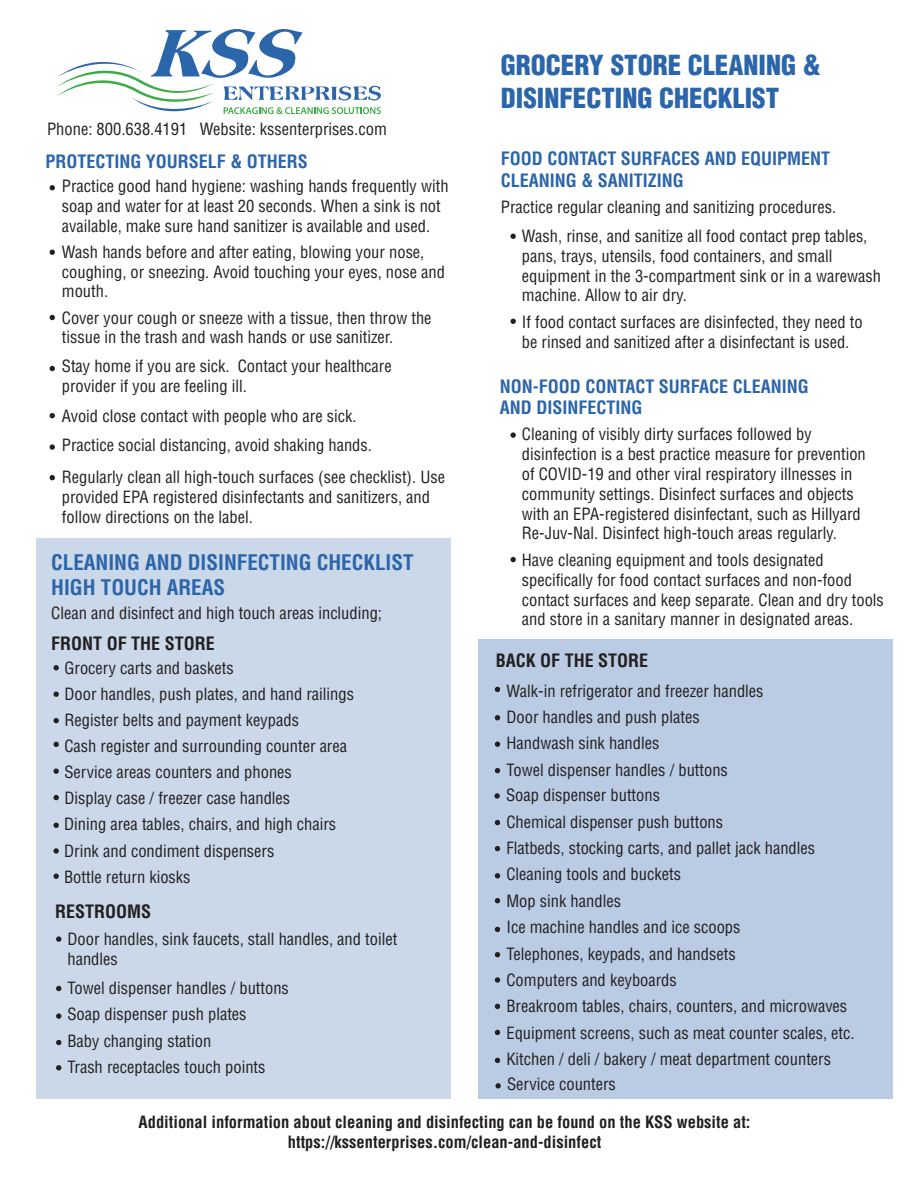
<style>
.page{position:relative;width:918px;height:1188px;background:#fff}
.page>*{position:absolute;margin:0;border:0;box-sizing:border-box;transform-origin:0 0}
.t1{font:900 condensed 27px/32.4px "Helvetica";color:#2b65aa}
.t2{font:700 condensed 21px/25.2px "Helvetica";color:#2b65aa}
.t3{font:700 condensed 18px/21.6px "Helvetica";color:#2b65aa}
.t4{font:700 condensed 18px "Helvetica";color:#231f20}
.t5{font:condensed 16.5px/19.8px "Helvetica";color:#231f20}
.t6{font:700 condensed 16.5px/19.8px "Helvetica";color:#231f20;text-align:center}
</style>
<div class="page">
<svg style="left:57px;top:29px;width:324px;height:85px"></svg>
<div style="left:36px;top:538px;width:415px;height:561px;background:#cad8ea"></div>
<svg style="left:50px;top:185px;width:5px;height:5px"></svg>
<svg style="left:50px;top:250px;width:5px;height:5px"></svg>
<svg style="left:50px;top:315px;width:5px;height:5px"></svg>
<svg style="left:50px;top:366px;width:5px;height:5px"></svg>
<svg style="left:50px;top:413px;width:5px;height:5px"></svg>
<svg style="left:50px;top:444px;width:5px;height:6px"></svg>
<svg style="left:50px;top:475px;width:5px;height:5px"></svg>
<div style="left:479px;top:639px;width:414px;height:460px;background:#b9cce3"></div>
<svg style="left:53px;top:665px;width:6px;height:5px"></svg>
<svg style="left:53px;top:692px;width:6px;height:5px"></svg>
<svg style="left:53px;top:718px;width:6px;height:5px"></svg>
<svg style="left:53px;top:742px;width:6px;height:5px"></svg>
<svg style="left:53px;top:768px;width:6px;height:6px"></svg>
<svg style="left:53px;top:795px;width:6px;height:5px"></svg>
<svg style="left:56px;top:936px;width:5px;height:6px"></svg>
<svg style="left:56px;top:986px;width:5px;height:5px"></svg>
<svg style="left:56px;top:1013px;width:5px;height:6px"></svg>
<svg style="left:56px;top:1040px;width:5px;height:5px"></svg>
<svg style="left:56px;top:1065px;width:5px;height:5px"></svg>
<svg style="left:53px;top:823px;width:6px;height:5px"></svg>
<svg style="left:53px;top:848px;width:6px;height:6px"></svg>
<svg style="left:53px;top:874px;width:6px;height:5px"></svg>
<svg style="left:510px;top:432px;width:6px;height:6px"></svg>
<svg style="left:510px;top:557px;width:6px;height:5px"></svg>
<svg style="left:510px;top:319px;width:6px;height:5px"></svg>
<svg style="left:510px;top:234px;width:6px;height:5px"></svg>
<svg style="left:495px;top:687px;width:5px;height:5px"></svg>
<svg style="left:495px;top:715px;width:5px;height:5px"></svg>
<svg style="left:495px;top:742px;width:5px;height:5px"></svg>
<svg style="left:495px;top:768px;width:5px;height:5px"></svg>
<svg style="left:495px;top:820px;width:5px;height:5px"></svg>
<svg style="left:495px;top:846px;width:5px;height:5px"></svg>
<svg style="left:495px;top:873px;width:5px;height:5px"></svg>
<svg style="left:495px;top:898px;width:5px;height:5px"></svg>
<svg style="left:495px;top:927px;width:5px;height:5px"></svg>
<svg style="left:495px;top:952px;width:5px;height:5px"></svg>
<svg style="left:495px;top:977px;width:5px;height:6px"></svg>
<svg style="left:495px;top:1004px;width:5px;height:5px"></svg>
<svg style="left:495px;top:1030px;width:5px;height:5px"></svg>
<svg style="left:495px;top:1058px;width:5px;height:5px"></svg>
<svg style="left:495px;top:1083px;width:6px;height:6px"></svg>
<svg style="left:494px;top:793px;width:6px;height:6px"></svg>
<p class="t5" style="left:47px;top:119px;width:341px">Phone: 800.638.4191 Website: kssenterprises.com</p>
<h1 class="t1" style="left:501px;top:49px;width:321px">GROCERY STORE CLEANING &amp;<br>DISINFECTING CHECKLIST</h1>
<p class="t3" style="left:45px;top:150px;width:264px">PROTECTING YOURSELF &amp; OTHERS</p>
<p class="t3" style="left:501px;top:148px;width:331px">FOOD CONTACT SURFACES AND EQUIPMENT</p>
<p class="t5" style="left:62px;top:176px;width:388px">Practice good hand hygiene: washing hands frequently with</p>
<p class="t3" style="left:501px;top:169px;width:185px">CLEANING &amp; SANITIZING</p>
<p class="t5" style="left:62px;top:196px;width:380px">soap and water for at least 20 seconds. When a sink is not available, make sure hand sanitizer is available and used.</p>
<p class="t5" style="left:62px;top:242px;width:385px">Wash hands before and after eating, blowing your nose, coughing, or sneezing. Avoid touching your eyes, nose and mouth.</p>
<p class="t5" style="left:522px;top:193px;width:347px;line-height:28.7px;text-indent:-21px">Practice regular cleaning and sanitizing procedures.<br>Wash, rinse, and sanitize all food contact prep tables,</p>
<p class="t5" style="left:522px;top:246px;width:361px">pans, trays, utensils, food containers, and small equipment in the 3-compartment sink or in a warewash machine. Allow to air dry.</p>
<p class="t5" style="left:62px;top:308px;width:371px">Cover your cough or sneeze with a tissue, then throw the tissue in the trash and wash hands or use sanitizer.</p>
<p class="t5" style="left:62px;top:356px;width:331px">Stay home if you are sick. Contact your healthcare provider if you are feeling ill.</p>
<p class="t5" style="left:62px;top:401px;width:312px;line-height:29.5px">Avoid close contact with people who are sick.<br>Practice social distancing, avoid shaking hands.</p>
<p class="t5" style="left:62px;top:467px;width:385px">Regularly clean all high-touch surfaces (see checklist). Use provided EPA registered disinfectants and sanitizers, and follow directions on the label.</p>
<p class="t2" style="left:51px;top:549px;width:364px">CLEANING AND DISINFECTING CHECKLIST<br>HIGH TOUCH AREAS</p>
<p class="t5" style="left:51px;top:603px;width:332px">Clean and disinfect and high touch areas including;</p>
<p class="t4" style="left:51px;top:632px;width:165px">FRONT OF THE STORE</p>
<p class="t5" style="left:64px;top:655px;width:291px;line-height:26px">Grocery carts and baskets<br>Door handles, push plates, and hand railings<br>Register belts and payment keypads</p>
<p class="t5" style="left:64px;top:759px;width:229px;line-height:26px">Service areas counters and phones<br>Display case / freezer case handles</p>
<p class="t5" style="left:64px;top:736px;width:284px">Cash register and surrounding counter area</p>
<p class="t5" style="left:64px;top:811px;width:274px;line-height:26.4px">Dining area tables, chairs, and high chairs<br>Drink and condiment dispensers<br>Bottle return kiosks</p>
<p class="t4" style="left:55px;top:901px;width:98px">RESTROOMS</p>
<p class="t5" style="left:67px;top:929px;width:331px">Door handles, sink faucets, stall handles, and toilet handles</p>
<p class="t5" style="left:67px;top:975px;width:223px;line-height:26.1px">Towel dispenser handles / buttons<br>Soap dispenser push plates</p>
<p class="t5" style="left:67px;top:1057px;width:200px">Trash receptacles touch points</p>
<p class="t5" style="left:67px;top:1031px;width:145px">Baby changing station</p>
<p class="t5" style="left:522px;top:312px;width:342px">If food contact surfaces are disinfected, they need to be rinsed and sanitized after a disinfectant is used.</p>
<p class="t3" style="left:500px;top:375px;width:310px">NON-FOOD CONTACT SURFACE CLEANING<br>AND DISINFECTING</p>
<p class="t5" style="left:522px;top:424px;width:346px">Cleaning of visibly dirty surfaces followed by disinfection is a best practice measure for prevention of COVID-19 and other viral respiratory illnesses in community settings. Disinfect surfaces and objects with an EPA-registered disinfectant, such as Hillyard Re-Juv-Nal. Disinfect high-touch areas regularly.</p>
<p class="t5" style="left:522px;top:550px;width:364px">Have cleaning equipment and tools designated specifically for food contact surfaces and non-food contact surfaces and keep separate. Clean and dry tools and store in a sanitary manner in designated areas.</p>
<p class="t4" style="left:496px;top:649px;width:154px">BACK OF THE STORE</p>
<p class="t5" style="left:506px;top:677px;width:259px;line-height:26.4px">Walk-in refrigerator and freezer handles<br>Door handles and push plates<br>Handwash sink handles</p>
<p class="t5" style="left:506px;top:760px;width:223px">Towel dispenser handles / buttons</p>
<p class="t5" style="left:506px;top:812px;width:218px">Chemical dispenser push buttons</p>
<p class="t5" style="left:506px;top:861px;width:350px;line-height:26.2px">Cleaning tools and buckets<br>Mop sink handles<br>Ice machine handles and ice scoops<br>Telephones, keypads, and handsets<br>Computers and keyboards<br>Breakroom tables, chairs, counters, and microwaves Equipment screens, such as meat counter scales, etc.<br>Kitchen / deli / bakery / meat department counters Service counters</p>
<p class="t5" style="left:506px;top:785px;width:155px">Soap dispenser buttons</p>
<p class="t5" style="left:506px;top:838px;width:310px">Flatbeds, stocking carts, and pallet jack handles</p>
<p class="t6" style="left:139px;top:1112px;width:613px">Additional information about cleaning and disinfecting can be found on the KSS website at: https://kssenterprises.com/clean-and-disinfect</p>
</div>
